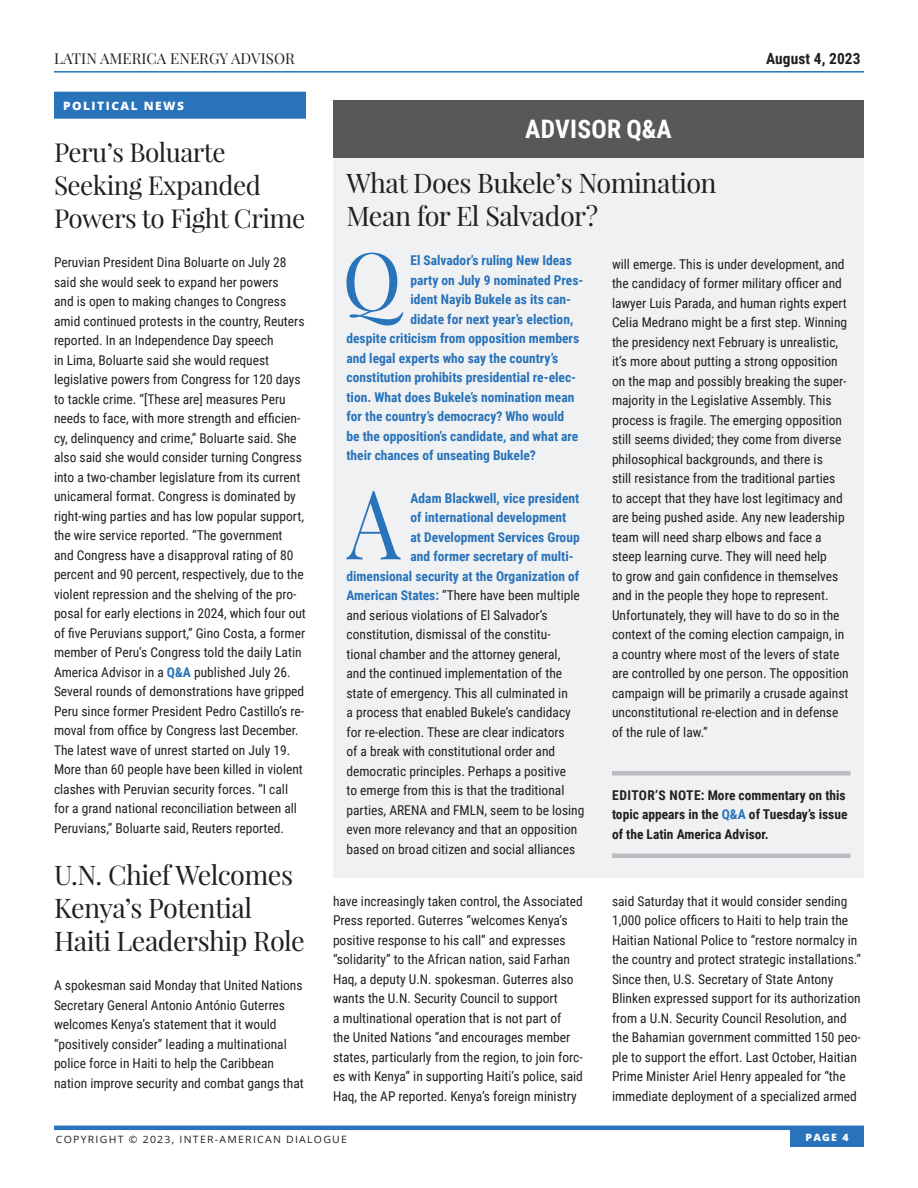
<style>
.page{position:relative;width:918px;height:1188px;background:#fff}
.page>*{position:absolute;margin:0;border:0;box-sizing:border-box;transform-origin:0 0}
.Answer_Text_-_Drop_C{font:96.15px "Playfair Display";color:#2873ba;scale:.88 1}
.Question_Text_-_Drop{font:80.1px "Playfair Display";color:#2873ba}
.Subhead_18pt{font:27px/33px "Playfair Display";letter-spacing:-.02em;color:#231f20}
.Subhead_18pt-2{font:26.1px/33px "Playfair Display";letter-spacing:-.02em;color:#231f20}
.White_Section_Titles{font:700 25.5px "Roboto Condensed";letter-spacing:.01em;color:#fff}
.t1{font:700 15.3px "Roboto Condensed";letter-spacing:.005em;color:#231f20}
.t2{font:15px "Playfair Display";letter-spacing:.005em;color:#231f20}
.Subhead_18pt-3{font:13.5px/19.5px "Roboto Condensed";color:#231f20}
.Answer_Text_-_Drop_C-2{font:13.5px/19.5px "Roboto Condensed";color:#231f20}
.Question_Text_-_Drop-2{font:700 13.5px "Roboto Condensed";color:#2873ba}
.Answer_Text_-_Drop_C-3{font:700 13.5px "Roboto Condensed";color:#2873ba}
.Editors_Note{font:700 13.5px/19.5px "Roboto Condensed";color:#231f20}
.Sections_-_with_Ener{font:800 11.55px "Open Sans";letter-spacing:.12em;color:#fff;scale:1.04 1}
.t3{font:10.05px "Open Sans";letter-spacing:.12em;color:#231f20;scale:1.04 1}
.t4{font:800 10.05px "Open Sans";color:#fff;scale:1.04 1}
.s1{font-weight:700;color:#2873ba}
.s2{color:#2873ba}
</style>
<div class="page">
<hr style="left:54px;top:1126px;width:810px;height:4px;background:#2873ba">
<div style="left:790px;top:1129px;width:74px;height:18px;background:#2873ba"></div>
<hr style="left:54px;top:71px;width:810px;height:2px;background:#2873ba">
<div style="left:54px;top:92px;width:252px;height:27px;background:#2873ba"></div>
<div style="left:333px;top:151px;width:531px;height:727px;background:#f0f1f2"></div>
<div style="left:612px;top:771px;width:238px;height:5px;background:#bcbdc0"></div>
<hr style="left:612px;top:854px;width:238px;height:4px;background:#bcbdc0">
<div style="left:333px;top:100px;width:531px;height:58px;background:#57585a"></div>
<p class="t2" style="left:54px;top:49px;width:242px">LATIN AMERICA ENERGY ADVISOR</p>
<p class="t1" style="left:766px;top:48px;width:96px">August 4, 2023</p>
<p class="Sections_-_with_Ener" style="left:63px;top:97px;width:118px">POLITICAL NEWS</p>
<p class="Subhead_18pt-2" style="left:54px;top:136px;width:253px">Peru’s Boluarte<br>Seeking Expanded<br>Powers to Fight Crime</p>
<p class="Subhead_18pt-3" style="left:54px;top:252px;width:253px">Peruvian President Dina Boluarte on July 28 said she would seek to expand her powers<br>and is open to making changes to Congress amid continued protests in the country, Reuters reported. In an Independence Day speech<br>in Lima, Boluarte said she would request legislative powers from Congress for 120 days to tackle crime. “[These are] measures Peru needs to face, with more strength and efficien&shy;cy, delinquency and crime,” Boluarte said. She also said she would consider turning Congress into a two-chamber legislature from its current unicameral format. Congress is dominated by right-wing parties and has low popular support, the wire service reported. “The government<br>and Congress have a disapproval rating of 80 percent and 90 percent, respectively, due to the violent repression and the shelving of the pro&shy;posal for early elections in 2024, which four out of five Peruvians support,” Gino Costa, a former member of Peru’s Congress told the daily Latin America Advisor in a <span class="s1">Q&amp;A</span> published July 26.<br>Several rounds of demonstrations have gripped Peru since former President Pedro Castillo’s re&shy;moval from office by Congress last December.<br>The latest wave of unrest started on July 19.<br>More than 60 people have been killed in violent clashes with Peruvian security forces. “I call for a grand national reconciliation between all Peruvians,” Boluarte said, Reuters reported.</p>
<p class="Subhead_18pt" style="left:54px;top:858px;width:252px">U.N. Chief Welcomes<br>Kenya’s Potential<br>Haiti Leadership Role</p>
<p class="Subhead_18pt-3" style="left:54px;top:975px;width:251px">A spokesman said Monday that United Nations Secretary General Antonio António Guterres welcomes Kenya’s statement that it would “positively consider” leading a multinational police force in Haiti to help the Caribbean nation improve security and combat gangs that</p>
<p class="White_Section_Titles" style="left:525px;top:111px;width:148px">ADVISOR Q&amp;A</p>
<p class="Subhead_18pt" style="left:346px;top:167px;width:372px">What Does Bukele’s Nomination<br>Mean for El Salvador?</p>
<p class="Question_Text_-_Drop" style="left:342px;top:230px;width:61px">Q</p>
<p class="Question_Text_-_Drop-2" style="left:410px;top:251px;width:163px">El Salvador’s ruling New Ideas</p>
<p class="Answer_Text_-_Drop_C-2" style="left:612px;top:253px;width:238px">will emerge. This is under development, and the candidacy of former military officer and lawyer Luis Parada, and human rights expert Celia Medrano might be a first step. Winning the presidency next February is unrealistic, it’s more about putting a strong opposition on the map and possibly breaking the super&shy;majority in the Legislative Assembly. This process is fragile. The emerging opposition still seems divided; they come from diverse philosophical backgrounds, and there is<br>still resistance from the traditional parties to accept that they have lost legitimacy and are being pushed aside. Any new leadership team will need sharp elbows and face a steep learning curve. They will need help<br>to grow and gain confidence in themselves and in the people they hope to represent.<br>Unfortunately, they will have to do so in the context of the coming election campaign, in a country where most of the levers of state are controlled by one person. The opposition campaign will be primarily a crusade against unconstitutional re-election and in defense of the rule of law.”</p>
<p class="Question_Text_-_Drop-2" style="left:410px;top:271px;width:175px">party on July 9 nominated Pres-</p>
<p class="Question_Text_-_Drop-2" style="left:410px;top:290px;width:162px">ident Nayib Bukele as its can-</p>
<p class="Question_Text_-_Drop-2" style="left:410px;top:310px;width:164px">didate for next year’s election,</p>
<p class="Question_Text_-_Drop-2" style="left:346px;top:329px;width:234px">despite criticism from opposition members</p>
<p class="Question_Text_-_Drop-2" style="left:346px;top:349px;width:213px">and legal experts who say the country’s</p>
<p class="Question_Text_-_Drop-2" style="left:346px;top:368px;width:231px">constitution prohibits presidential re-elec-</p>
<p class="Question_Text_-_Drop-2" style="left:346px;top:388px;width:229px">tion. What does Bukele’s nomination mean</p>
<p class="Question_Text_-_Drop-2" style="left:346px;top:407px;width:219px">for the country’s democracy? Who would</p>
<p class="Question_Text_-_Drop-2" style="left:346px;top:427px;width:233px">be the opposition’s candidate, and what are</p>
<p class="Question_Text_-_Drop-2" style="left:346px;top:446px;width:191px">their chances of unseating Bukele?</p>
<p class="Answer_Text_-_Drop_C" style="left:347px;top:463px;width:62px">A</p>
<p class="Answer_Text_-_Drop_C-3" style="left:411px;top:488px;width:170px">Adam Blackwell, vice president</p>
<p class="Answer_Text_-_Drop_C-3" style="left:411px;top:508px;width:157px">of international development</p>
<p class="Answer_Text_-_Drop_C-3" style="left:411px;top:527px;width:171px">at Development Services Group</p>
<p class="Answer_Text_-_Drop_C-3" style="left:411px;top:547px;width:165px">and former secretary of multi-</p>
<p class="Answer_Text_-_Drop_C-3" style="left:346px;top:566px;width:234px">dimensional security at the Organization of</p>
<p class="Answer_Text_-_Drop_C-2" style="left:346px;top:585px;width:235px"><span class="s1">American States:</span> “There have been multiple</p>
<p class="Answer_Text_-_Drop_C-2" style="left:346px;top:604px;width:203px">and serious violations of El Salvador’s</p>
<p class="Answer_Text_-_Drop_C-2" style="left:346px;top:624px;width:206px">constitution, dismissal of the constitu-</p>
<p class="Answer_Text_-_Drop_C-2" style="left:346px;top:643px;width:215px">tional chamber and the attorney general,</p>
<p class="Answer_Text_-_Drop_C-2" style="left:346px;top:663px;width:217px">and the continued implementation of the</p>
<p class="Answer_Text_-_Drop_C-2" style="left:346px;top:682px;width:223px">state of emergency. This all culminated in</p>
<p class="Answer_Text_-_Drop_C-2" style="left:346px;top:702px;width:226px">a process that enabled Bukele’s candidacy</p>
<p class="Answer_Text_-_Drop_C-2" style="left:346px;top:721px;width:220px">for re-election. These are clear indicators</p>
<p class="Answer_Text_-_Drop_C-2" style="left:346px;top:741px;width:210px">of a break with constitutional order and</p>
<p class="Answer_Text_-_Drop_C-2" style="left:346px;top:760px;width:221px">democratic principles. Perhaps a positive</p>
<p class="Answer_Text_-_Drop_C-2" style="left:346px;top:780px;width:220px">to emerge from this is that the traditional</p>
<p class="Answer_Text_-_Drop_C-2" style="left:346px;top:799px;width:239px">parties, ARENA and FMLN, seem to be losing</p>
<p class="Answer_Text_-_Drop_C-2" style="left:346px;top:819px;width:232px">even more relevancy and that an opposition</p>
<p class="Answer_Text_-_Drop_C-2" style="left:346px;top:838px;width:230px">based on broad citizen and social alliances</p>
<p class="Editors_Note" style="left:612px;top:784px;width:237px">EDITOR’S NOTE: More commentary on this topic appears in the <span class="s2">Q&amp;A</span> of Tuesday’s issue of the Latin America Advisor.</p>
<p class="Subhead_18pt-3" style="left:333px;top:891px;width:251px">have increasingly taken control, the Associated Press reported. Guterres “welcomes Kenya’s positive response to his call” and expresses “solidarity” to the African nation, said Farhan Haq, a deputy U.N. spokesman. Guterres also wants the U.N. Security Council to support<br>a multinational operation that is not part of<br>the United Nations “and encourages member states, particularly from the region, to join forc&shy;es with Kenya” in supporting Haiti’s police, said Haq, the AP reported. Kenya’s foreign ministry</p>
<p class="Subhead_18pt-3" style="left:612px;top:891px;width:250px">said Saturday that it would consider sending 1,000 police officers to Haiti to help train the Haitian National Police to “restore normalcy in the country and protect strategic installations.” Since then, U.S. Secretary of State Antony Blinken expressed support for its authorization from a U.N. Security Council Resolution, and the Bahamian government committed 150 peo&shy;ple to support the effort. Last October, Haitian Prime Minister Ariel Henry appealed for “the immediate deployment of a specialized armed</p>
<p class="t3" style="left:56px;top:1132px;width:281px">COPYRIGHT © 2023, INTER-AMERICAN DIALOGUE</p>
<p class="t4" style="left:806px;top:1129px;width:43px">PAGE 4</p>
</div>
